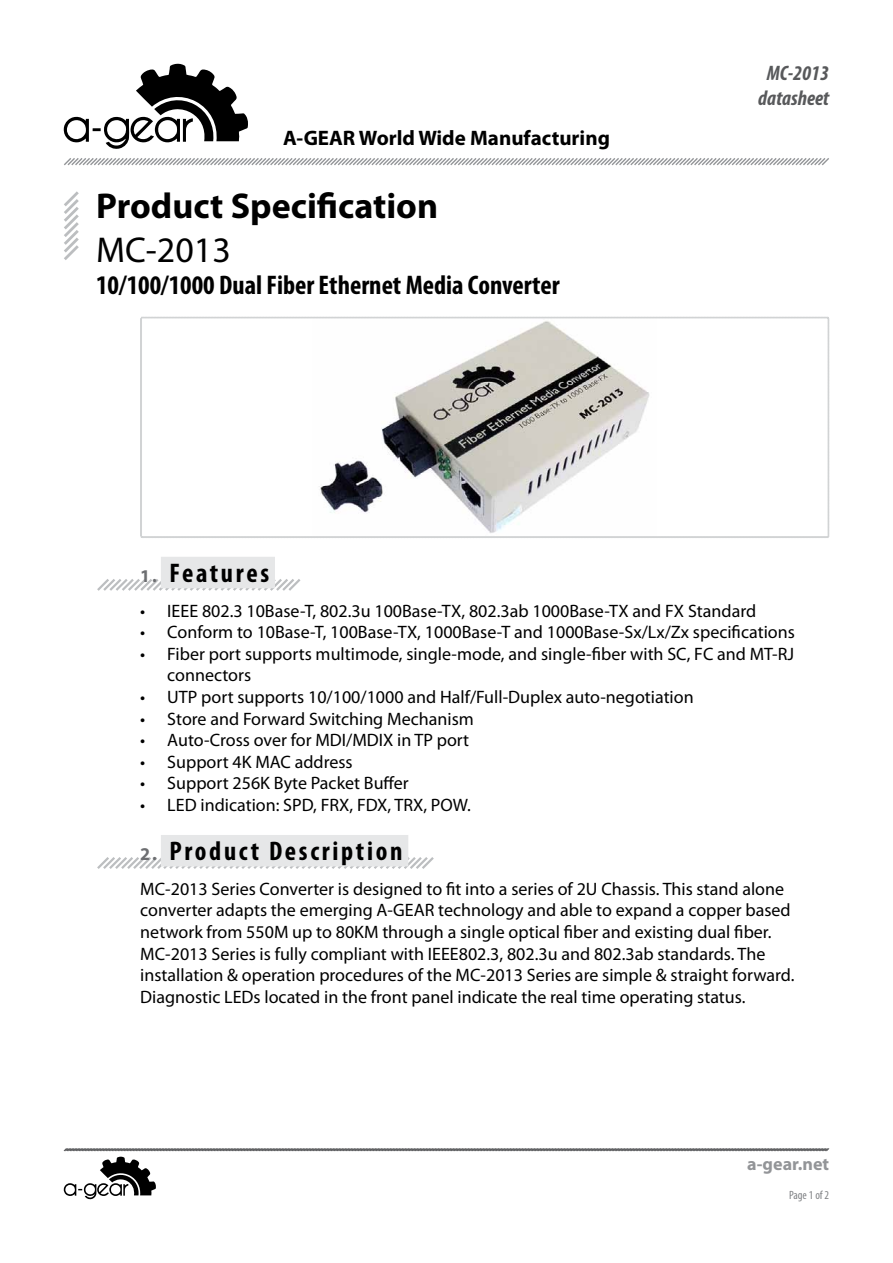
<style>
.page{position:relative;width:893px;height:1263px;background:#fff}
.page>*{position:absolute;margin:0;border:0;box-sizing:border-box;transform-origin:0 0}
.t1{font:700 36px "Myriad Pro";color:#000}
.model_name{font:36px "Myriad Pro";color:#000}
.model_name-2{font:700 condensed 27px "Myriad Pro";color:#000}
.podzag{font:700 condensed 27px "Myriad Pro";letter-spacing:.1em;color:#000}
.t2{font:700 21px "Myriad Pro";color:#000}
.t3{font:italic 700 condensed 21px "Myriad Pro";color:#58595b}
.main_text_bullet{font:18px/21.6px "Myriad Pro";color:#000}
.main_text{font:18px/21.6px "Myriad Pro";color:#000}
.t4{font:700 18px "Myriad Pro";color:#939598}
.t5{font:condensed 12px "Myriad Pro";color:#808285}
.s1{font-stretch:normal;font-size:18px;color:#6d6e71}
</style>
<div class="page">
<svg style="left:64px;top:191px;width:15px;height:69px"></svg>
<svg style="left:97px;top:579px;width:204px;height:12px"></svg>
<div style="left:161px;top:557px;width:114px;height:31px;background:#e6e7e8"></div>
<svg style="left:97px;top:857px;width:337px;height:12px"></svg>
<div style="left:161px;top:835px;width:247px;height:31px;background:#e6e7e8"></div>
<svg style="left:140px;top:316px;width:689px;height:222px"></svg>
<svg style="left:63px;top:1148px;width:767px;height:51px"></svg>
<svg style="left:64px;top:158px;width:765px;height:8px"></svg>
<svg style="left:64px;top:64px;width:184px;height:85px"></svg>
<p class="t2" style="left:283px;top:124px;width:328px">A-GEAR World Wide Manufacturing</p>
<p class="t1" style="left:96px;top:183px;width:344px">Product Specification</p>
<p class="model_name" style="left:96px;top:227px;width:136px">MC-2013</p>
<p class="model_name-2" style="left:96px;top:268px;width:465px">10/100/1000 Dual Fiber Ethernet Media Converter</p>
<p class="t3" style="left:767px;top:59px;width:64px">MC-2013</p>
<p class="t3" style="left:758px;top:85px;width:73px">datasheet</p>
<p class="podzag" style="left:140px;top:556px;width:130px"><span class="s1">1.</span> Features</p>
<p class="main_text_bullet" style="left:140px;top:599px;width:617px">• IEEE 802.3 10Base-T, 802.3u 100Base-TX, 802.3ab 1000Base-TX and FX Standard</p>
<p class="main_text_bullet" style="left:140px;top:621px;width:656px">• Conform to 10Base-T, 100Base-TX, 1000Base-T and 1000Base-Sx/Lx/Zx specifications</p>
<p class="main_text_bullet" style="left:167px;top:643px;width:628px;text-indent:-27px">• Fiber port supports multimode, single-mode, and single-fiber with SC, FC and MT-RJ connectors</p>
<p class="main_text_bullet" style="left:140px;top:686px;width:555px">• UTP port supports 10/100/1000 and Half/Full-Duplex auto-negotiation</p>
<p class="main_text_bullet" style="left:140px;top:707px;width:335px">• Store and Forward Switching Mechanism</p>
<p class="main_text_bullet" style="left:140px;top:729px;width:330px">• Auto-Cross over for MDI/MDIX in TP port</p>
<p class="main_text_bullet" style="left:140px;top:751px;width:214px">• Support 4K MAC address</p>
<p class="main_text_bullet" style="left:140px;top:772px;width:270px">• Support 256K Byte Packet Buffer</p>
<p class="main_text_bullet" style="left:140px;top:794px;width:332px">• LED indication: SPD, FRX, FDX, TRX, POW.</p>
<p class="podzag" style="left:140px;top:835px;width:264px"><span class="s1">2.</span> Product Description</p>
<p class="main_text" style="left:140px;top:878px;width:645px">MC-2013 Series Converter is designed to fit into a series of 2U Chassis. This stand alone</p>
<p class="main_text" style="left:140px;top:899px;width:656px">converter adapts the emerging A-GEAR technology and able to expand a copper based network from 550M up to 80KM through a single optical fiber and existing dual fiber.<br>MC-2013 Series is fully compliant with IEEE802.3, 802.3u and 802.3ab standards. The installation &amp; operation procedures of the MC-2013 Series are simple &amp; straight forward.<br>Diagnostic LEDs located in the front panel indicate the real time operating status.</p>
<p class="t4" style="left:747px;top:1152px;width:83px">a-gear.net</p>
<p class="t5" style="left:789px;top:1188px;width:42px">Раge 1 of 2</p>
</div>
